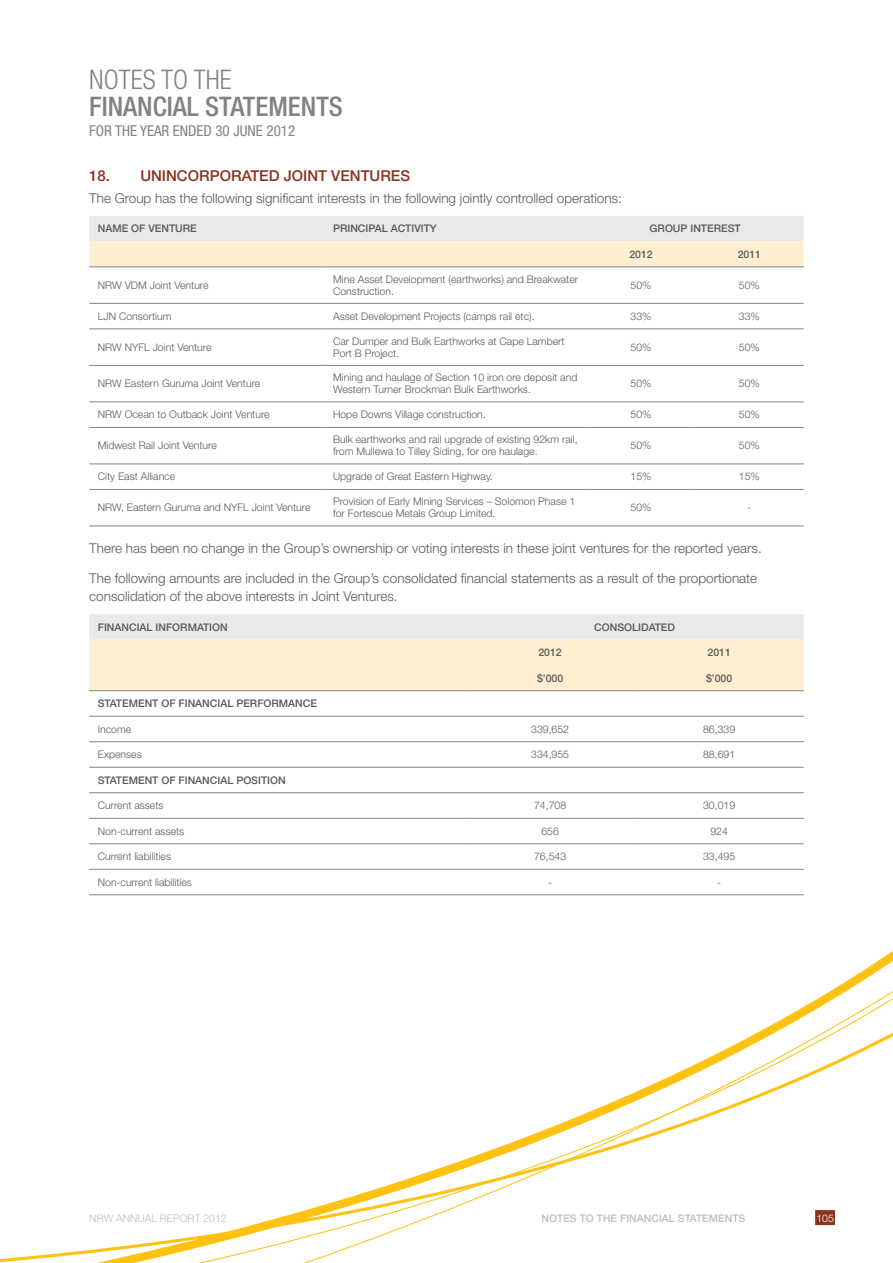
<style>
.page{position:relative;width:893px;height:1263px;background:#fff}
.page>*{position:absolute;margin:0;border:0;box-sizing:border-box;transform-origin:0 0}
.t1{font:500 condensed 27px "Helvetica Neue LT Std";color:#808285}
.t2{font:300 condensed 27px "Helvetica Neue LT Std";color:#808285}
.t3{font:500 15px "Helvetica Neue LT Std";color:#89331c}
.t4{font:condensed 15px "Helvetica Neue LT Std";color:#808285}
.t5{font:300 13.5px/18px "Helvetica Neue LT Std";color:#58595b}
.t6{font:300 10.5px/12px "Helvetica Neue LT Std";color:#58595b}
.t7{font:500 10.5px "Helvetica Neue LT Std";color:#58595b}
.t8{font:500 10.5px "Helvetica Neue LT Std";color:#bcbec0}
.t9{font:300 10.5px "Helvetica Neue LT Std";color:#bcbec0}
.t10{font:300 10.5px "Helvetica Neue LT Std";color:#fff}
</style>
<div class="page">
<svg style="left:89px;top:216px;width:715px;height:51px"></svg>
<hr style="left:89px;top:402px;width:236px;height:1px;background:#808285">
<hr style="left:325px;top:402px;width:262px;height:1px;background:#808285">
<hr style="left:587px;top:402px;width:108px;height:1px;background:#808285">
<hr style="left:695px;top:402px;width:109px;height:1px;background:#808285">
<hr style="left:89px;top:427px;width:236px;height:1px;background:#808285">
<hr style="left:325px;top:427px;width:262px;height:1px;background:#808285">
<hr style="left:587px;top:427px;width:108px;height:1px;background:#808285">
<hr style="left:695px;top:427px;width:109px;height:1px;background:#808285">
<hr style="left:89px;top:464px;width:236px;height:1px;background:#808285">
<hr style="left:325px;top:464px;width:262px;height:1px;background:#808285">
<hr style="left:587px;top:464px;width:108px;height:1px;background:#808285">
<hr style="left:695px;top:464px;width:109px;height:1px;background:#808285">
<hr style="left:89px;top:489px;width:236px;height:1px;background:#808285">
<hr style="left:325px;top:489px;width:262px;height:1px;background:#808285">
<hr style="left:587px;top:489px;width:108px;height:1px;background:#808285">
<hr style="left:695px;top:489px;width:109px;height:1px;background:#808285">
<hr style="left:89px;top:267px;width:236px;height:1px;background:#808285">
<hr style="left:325px;top:267px;width:262px;height:1px;background:#808285">
<hr style="left:587px;top:267px;width:108px;height:1px;background:#808285">
<hr style="left:695px;top:267px;width:109px;height:1px;background:#808285">
<hr style="left:89px;top:303px;width:236px;height:1px;background:#808285">
<hr style="left:325px;top:303px;width:262px;height:1px;background:#808285">
<hr style="left:587px;top:303px;width:108px;height:1px;background:#808285">
<hr style="left:695px;top:303px;width:109px;height:1px;background:#808285">
<hr style="left:89px;top:329px;width:236px;height:1px;background:#808285">
<hr style="left:325px;top:329px;width:262px;height:1px;background:#808285">
<hr style="left:587px;top:329px;width:108px;height:1px;background:#808285">
<hr style="left:695px;top:329px;width:109px;height:1px;background:#808285">
<hr style="left:89px;top:365px;width:236px;height:1px;background:#808285">
<hr style="left:325px;top:365px;width:262px;height:1px;background:#808285">
<hr style="left:587px;top:365px;width:108px;height:1px;background:#808285">
<hr style="left:695px;top:365px;width:109px;height:1px;background:#808285">
<hr style="left:89px;top:526px;width:236px;height:1px;background:#808285">
<hr style="left:325px;top:526px;width:262px;height:1px;background:#808285">
<hr style="left:587px;top:526px;width:108px;height:1px;background:#808285">
<hr style="left:695px;top:526px;width:109px;height:1px;background:#808285">
<svg style="left:89px;top:614px;width:715px;height:76px"></svg>
<hr style="left:89px;top:690px;width:377px;height:1px;background:#808285">
<hr style="left:466px;top:690px;width:169px;height:1px;background:#808285">
<hr style="left:635px;top:690px;width:169px;height:1px;background:#808285">
<hr style="left:89px;top:716px;width:377px;height:1px;background:#808285">
<hr style="left:466px;top:716px;width:169px;height:1px;background:#808285">
<hr style="left:635px;top:716px;width:169px;height:1px;background:#808285">
<svg style="left:0;top:741px;width:893px;height:522px"></svg>
<div style="left:815px;top:1210px;width:20px;height:15px;background:#89331c"></div>
<h1 class="t2" style="left:89px;top:64px;width:14px">NOTES</h1>
<h1 class="t2" style="left:161px;top:64px;width:72px">TO the</h1>
<h1 class="t1" style="left:89px;top:91px;width:182px">FINANCIAL STATEMEN</h1>
<h1 class="t1" style="left:316px;top:91px;width:26px">TS</h1>
<h2 class="t4" style="left:89px;top:122px;width:60px">FORTHEYEAR</h2>
<h2 class="t4" style="left:173px;top:122px;width:9px">ENDED</h2>
<h2 class="t4" style="left:215px;top:122px;width:33px">30 JUNE</h2>
<h2 class="t4" style="left:266px;top:122px;width:30px">2012</h2>
<h2 class="t3" style="left:89px;top:167px;width:37px">18. U</h2>
<h2 class="t3" style="left:151px;top:167px;width:260px">NINCORPORATED JOINT VENTURES</h2>
<p class="t5" style="left:89px;top:189px;width:534px">The Group has the following significant interests in the following jointly controlled operations:</p>
<p class="t7" style="left:98px;top:222px;width:101px">NAME OF VENTURE</p>
<p class="t7" style="left:333px;top:222px;width:104px">PRINC IPAL ACTIVITY</p>
<p class="t7" style="left:650px;top:222px;width:93px">GROUP INTEREST</p>
<p class="t7" style="left:629px;top:248px;width:25px">2012</p>
<p class="t7" style="left:738px;top:248px;width:25px">2011</p>
<p class="t6" style="left:98px;top:279px;width:112px">NRW VDM Joint Venture</p>
<p class="t6" style="left:333px;top:273px;width:247px">Mine Asset Development (earthworks) and Breakwater<br>Construction.</p>
<p class="t6" style="left:630px;top:279px;width:23px">50%</p>
<p class="t6" style="left:739px;top:279px;width:23px">50%</p>
<p class="t6" style="left:98px;top:310px;width:75px">LJN Consortium</p>
<p class="t6" style="left:333px;top:310px;width:203px">Asset Development Projects (camps rail etc).</p>
<p class="t6" style="left:630px;top:310px;width:23px">33%</p>
<p class="t6" style="left:739px;top:310px;width:23px">33%</p>
<p class="t6" style="left:98px;top:341px;width:115px">NRW NYFL Joint Venture</p>
<p class="t6" style="left:333px;top:335px;width:233px">Car Dumper and Bulk Earthworks at Cape Lambert<br>Port B Project.</p>
<p class="t6" style="left:630px;top:341px;width:23px">50%</p>
<p class="t6" style="left:739px;top:341px;width:23px">50%</p>
<p class="t6" style="left:98px;top:377px;width:164px">NRW Eastern Guruma Joint Venture</p>
<p class="t6" style="left:333px;top:371px;width:246px">Mining and haulage of Section 10 iron ore deposit and<br>Western Turner Brockman Bulk Earthworks.</p>
<p class="t6" style="left:630px;top:377px;width:23px">50%</p>
<p class="t6" style="left:739px;top:377px;width:23px">50%</p>
<p class="t6" style="left:98px;top:408px;width:173px">NRW Ocean to Outback Joint Venture</p>
<p class="t6" style="left:333px;top:408px;width:154px">Hope Downs Village construction.</p>
<p class="t6" style="left:630px;top:408px;width:23px">50%</p>
<p class="t6" style="left:739px;top:408px;width:23px">50%</p>
<p class="t6" style="left:98px;top:439px;width:121px">Midwest Rail Joint Venture</p>
<p class="t6" style="left:333px;top:433px;width:246px">Bulk earthworks and rail upgrade of existing 92km rail, from Mullewa to Tilley Siding, for ore haulage.</p>
<p class="t6" style="left:630px;top:439px;width:23px">50%</p>
<p class="t6" style="left:739px;top:439px;width:23px">50%</p>
<p class="t6" style="left:98px;top:470px;width:79px">City East Alliance</p>
<p class="t6" style="left:333px;top:470px;width:161px">Upgrade of Great Eastern Highway.</p>
<p class="t6" style="left:630px;top:470px;width:23px">15%</p>
<p class="t6" style="left:739px;top:470px;width:23px">15%</p>
<p class="t6" style="left:98px;top:501px;width:214px">NRW, Eastern Guruma and NYFL Joint Venture</p>
<p class="t6" style="left:333px;top:495px;width:244px">Provision of Early Mining Services – Solomon Phase 1 for Fortescue Metals Group Limited.</p>
<p class="t6" style="left:630px;top:501px;width:23px">50%</p>
<p class="t6" style="left:747px;top:501px;width:5px">-</p>
<p class="t5" style="left:89px;top:538px;width:674px">There has been no change in the Group’s ownership or voting interests in these joint ventures for the reported years.</p>
<p class="t5" style="left:89px;top:569px;width:669px">The following amounts are included in the Group’s consolidated financial statements as a result of the proportionate consolidation of the above interests in Joint Ventures.</p>
<p class="t7" style="left:98px;top:621px;width:131px">FINANCIAL INFORMATION</p>
<p class="t7" style="left:594px;top:621px;width:81px">CONSOLIDATED</p>
<p class="t7" style="left:538px;top:646px;width:25px">2012</p>
<p class="t7" style="left:707px;top:646px;width:25px">2011</p>
<p class="t7" style="left:537px;top:672px;width:28px">$’000</p>
<p class="t7" style="left:706px;top:672px;width:28px">$’000</p>
<p class="t7" style="left:98px;top:697px;width:221px">STATEMENT OF FINANCIAL PERFORMANCE</p>
<p class="t6" style="left:98px;top:723px;width:35px">Income</p>
<p class="t6" style="left:531px;top:723px;width:39px">339,652</p>
<p class="t6" style="left:703px;top:723px;width:34px">86,339</p>
<p class="t6" style="left:98px;top:748px;width:45px">Expenses</p>
<p class="t6" style="left:531px;top:748px;width:39px">334,955</p>
<p class="t6" style="left:703px;top:748px;width:34px">88,691</p>
<p class="t7" style="left:98px;top:774px;width:189px">STATEMENT OF FINANCIAL POSITION</p>
<p class="t6" style="left:98px;top:799px;width:67px">Current assets</p>
<p class="t6" style="left:534px;top:799px;width:34px">74,708</p>
<p class="t6" style="left:703px;top:799px;width:34px">30,019</p>
<p class="t6" style="left:98px;top:825px;width:88px">Non-current assets</p>
<p class="t6" style="left:541px;top:825px;width:19px">656</p>
<p class="t6" style="left:710px;top:825px;width:19px">924</p>
<p class="t6" style="left:98px;top:850px;width:75px">Current liabilities</p>
<p class="t6" style="left:534px;top:850px;width:34px">76,543</p>
<p class="t6" style="left:703px;top:850px;width:34px">33,495</p>
<p class="t6" style="left:98px;top:876px;width:96px">Non-current liabilities</p>
<p class="t6" style="left:548px;top:876px;width:5px">-</p>
<p class="t6" style="left:717px;top:876px;width:5px">-</p>
<p class="t9" style="left:89px;top:1212px;width:139px">NRW Ann ual Report 2012</p>
<p class="t8" style="left:542px;top:1212px;width:205px">NOTES TO THE FINANC IAL STATEMENTS</p>
<p class="t10" style="left:816px;top:1212px;width:19px">105</p>
</div>
